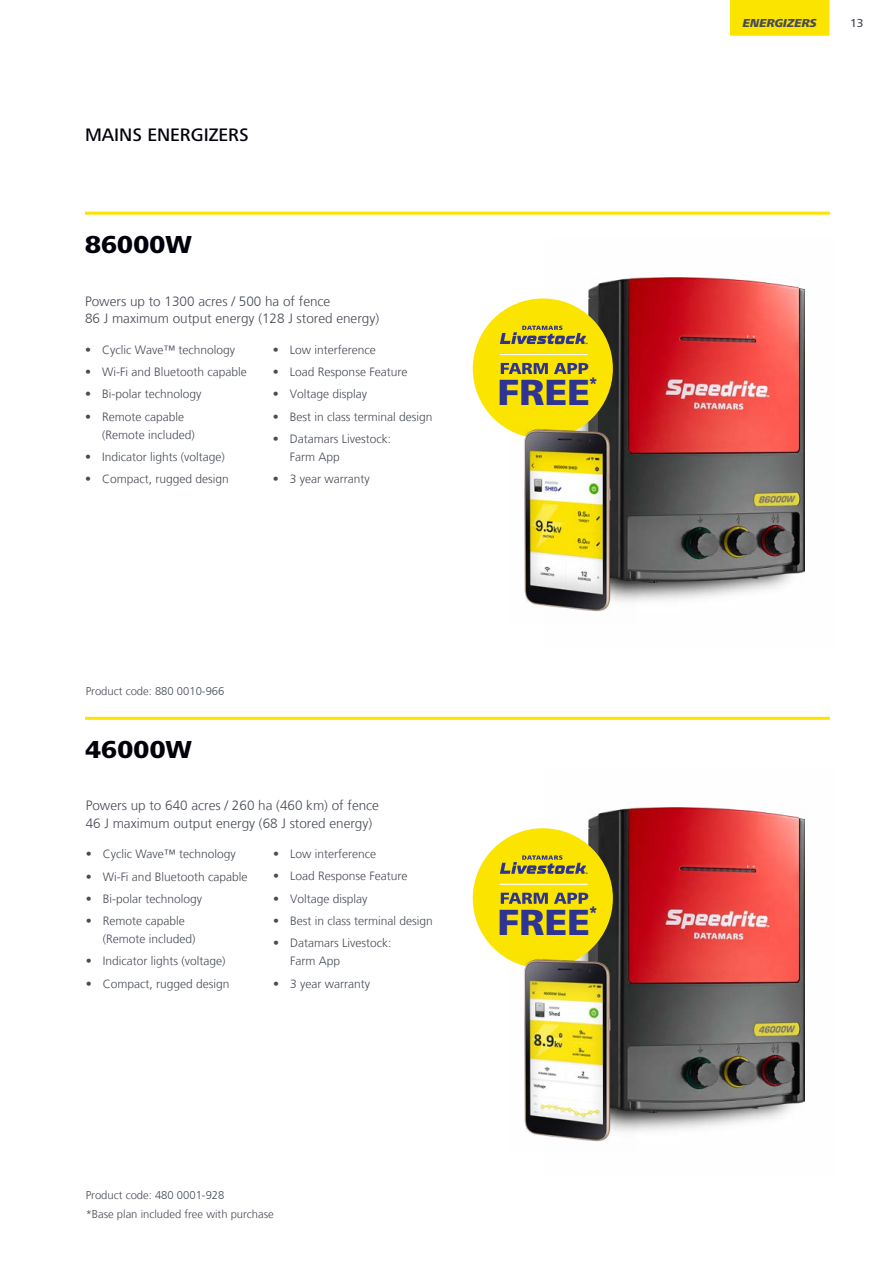
<style>
.page{position:relative;width:893px;height:1263px;background:#fff}
.page>*{position:absolute;margin:0;border:0;box-sizing:border-box;transform-origin:0 0}
.t1{font:800 37.8px "Frutiger Next Pro";color:#2d3494}
.t2{font:800 25.5px "Frutiger Next Pro";letter-spacing:.015em;color:#00000a}
.t3{font:500 18.75px "Frutiger Next Pro";color:#00000a}
.t4{font:300 13.5px/17.2px "Frutiger LT";color:#474c55}
.t5{font:300 12px/18px "Frutiger LT";color:#474c55}
.t6{font:italic 800 12px "Frutiger Next Pro";color:#474c55}
.t7{font:500 12px "Frutiger Next Pro";color:#474c55}
.t8{font:300 11.25px/19px "Frutiger LT";color:#474c55}
</style>
<div class="page">
<hr style="left:85px;top:212px;width:745px;height:3px;background:#fae400">
<hr style="left:85px;top:717px;width:745px;height:3px;background:#fae400">
<img style="left:551px;top:807px;width:254px;height:325px">
<img style="left:588px;top:808px;width:216px;height:305px">
<img style="left:564px;top:277px;width:241px;height:325px">
<img style="left:588px;top:278px;width:216px;height:305px">
<div style="left:473px;top:828px;width:139px;height:140px;background:#fae400;border-radius:50%"></div>
<svg style="left:500px;top:855px;width:88px;height:19px"></svg>
<hr style="left:500px;top:884px;width:87px;height:1px;background:#fff">
<div style="left:473px;top:298px;width:139px;height:140px;background:#fae400;border-radius:50%"></div>
<svg style="left:500px;top:326px;width:88px;height:18px"></svg>
<hr style="left:500px;top:354px;width:87px;height:1px;background:#fff">
<img style="left:507px;top:952px;width:129px;height:190px">
<img style="left:507px;top:423px;width:129px;height:189px">
<svg style="left:501px;top:363px;width:87px;height:11px"></svg>
<svg style="left:501px;top:893px;width:87px;height:11px"></svg>
<div style="left:730px;top:0;width:99px;height:36px;background:#fae400"></div>
<h3 class="t3" style="left:85px;top:124px;width:165px">MAINS ENERGIZERS</h3>
<h2 class="t2" style="left:85px;top:230px;width:108px">86000W</h2>
<p class="t4" style="left:85px;top:293px;width:296px">Powers up to 1300 acres / 500 ha of fence<br>86 J maximum output energy (128 J stored energy)</p>
<p class="t5" style="left:85px;top:341px;width:152px">• Cyclic Wave™ technology</p>
<p class="t5" style="left:85px;top:363px;width:163px">• Wi-Fi and Bluetooth capable</p>
<p class="t5" style="left:85px;top:385px;width:118px">• Bi-polar technology</p>
<p class="t5" style="left:102px;top:408px;width:94px;text-indent:-17px">• Remote capable (Remote included)</p>
<p class="t5" style="left:85px;top:448px;width:141px">• Indicator lights (voltage)</p>
<p class="t5" style="left:85px;top:470px;width:145px">• Compact, rugged design</p>
<p class="t5" style="left:273px;top:341px;width:104px">• Low interference</p>
<p class="t5" style="left:273px;top:363px;width:136px">• Load Response Feature</p>
<p class="t5" style="left:273px;top:385px;width:96px">• Voltage display</p>
<p class="t5" style="left:273px;top:408px;width:161px">• Best in class terminal design</p>
<p class="t5" style="left:290px;top:430px;width:103px;text-indent:-17px">• Datamars Livestock:<br>Farm App</p>
<p class="t5" style="left:273px;top:470px;width:98px">• 3 year warranty</p>
<h1 class="t1" style="left:497px;top:371px;width:101px">FREE<sup>*</sup></h1>
<p class="t8" style="left:86px;top:681px;width:140px">Product code: 880 0010-966</p>
<h2 class="t2" style="left:85px;top:735px;width:108px">46000W</h2>
<p class="t4" style="left:86px;top:797px;width:295px">Powers up to 640 acres / 260 ha (460 km) of fence<br>46 J maximum output energy (68 J stored energy)</p>
<p class="t5" style="left:86px;top:845px;width:152px">• Cyclic Wave™ technology</p>
<p class="t5" style="left:86px;top:867px;width:163px">• Wi-Fi and Bluetooth capable</p>
<p class="t5" style="left:86px;top:890px;width:118px">• Bi-polar technology</p>
<p class="t5" style="left:103px;top:912px;width:94px;text-indent:-17px">• Remote capable (Remote included)</p>
<p class="t5" style="left:86px;top:952px;width:141px">• Indicator lights (voltage)</p>
<p class="t5" style="left:86px;top:974px;width:145px">• Compact, rugged design</p>
<p class="t5" style="left:273px;top:845px;width:104px">• Low interference</p>
<p class="t5" style="left:273px;top:867px;width:136px">• Load Response Feature</p>
<p class="t5" style="left:273px;top:890px;width:96px">• Voltage display</p>
<p class="t5" style="left:273px;top:912px;width:161px">• Best in class terminal design</p>
<p class="t5" style="left:290px;top:934px;width:103px;text-indent:-17px">• Datamars Livestock:<br>Farm App</p>
<p class="t5" style="left:273px;top:974px;width:98px">• 3 year warranty</p>
<h1 class="t1" style="left:497px;top:901px;width:101px">FREE<sup>*</sup></h1>
<p class="t8" style="left:86px;top:1186px;width:190px">Product code: 480 0001-928<br>*Base plan included free with purchase</p>
<p class="t6" style="left:743px;top:16px;width:75px">ENERGIZERS</p>
<p class="t7" style="left:850px;top:16px;width:15px">13</p>
</div>
